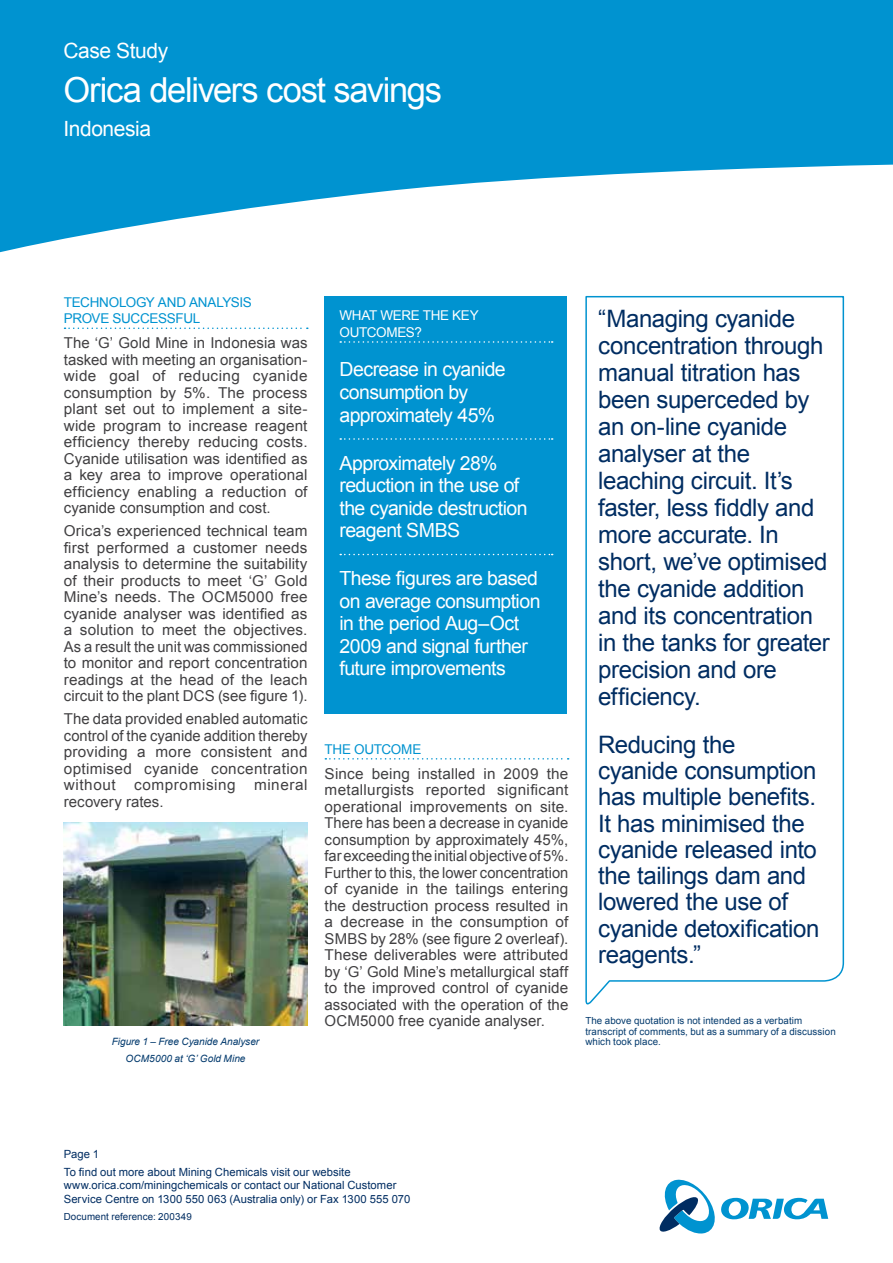
<style>
.page{position:relative;width:893px;height:1263px;background:#fff}
.page>*{position:absolute;margin:0;border:0;box-sizing:border-box;transform-origin:0 0}
.t1{font:34.5px "Arial";letter-spacing:-.04em;color:#fff}
.t2{font:24px/27px "Arial";letter-spacing:-.015em;color:#002d62}
.t3{font:21px "Arial";letter-spacing:-.02em;color:#fff}
.t4{font:19.5px/22.5px "Arial";letter-spacing:-.03em;color:#fff}
.t5{font:15px/16.5px "Arial";letter-spacing:.005em;color:#414042;text-align:justify}
.t6{font:13.5px/16.5px "Arial";letter-spacing:-.02em;color:#0093d0}
.t7{font:13.5px/16.5px "Arial";letter-spacing:-.02em;color:#fff}
.t8{font:11.25px/17.7px "Arial";letter-spacing:.005em;color:#002d62}
.t9{font:italic 10.05px/16.5px "Arial";color:#033a6d;text-align:center}
.t10{font:9.75px/10.5px "Arial";letter-spacing:.01em;color:#033a6d}
.t11{font:9.75px "Arial";letter-spacing:.01em;color:#002d62}
</style>
<div class="page">
<svg style="left:0;top:0;width:893px;height:253px;fill:#0093d0"></svg>
<svg style="left:659px;top:1179px;width:169px;height:55px"></svg>
<svg style="left:65px;top:327px;width:243px;height:2px"></svg>
<svg style="left:325px;top:758px;width:244px;height:1px"></svg>
<svg style="left:585px;top:295px;width:260px;height:710px"></svg>
<div style="left:325px;top:296px;width:242px;height:417px;background:#0093d0"></div>
<svg style="left:340px;top:341px;width:213px;height:2px"></svg>
<svg style="left:340px;top:438px;width:213px;height:2px"></svg>
<svg style="left:340px;top:554px;width:213px;height:1px"></svg>
<img style="left:64px;top:822px;width:244px;height:203px">
<h3 class="t3" style="left:63px;top:37px;width:106px">Case Study</h3>
<h1 class="t1" style="left:63px;top:67px;width:380px">Orica delivers cost savings</h1>
<h3 class="t3" style="left:63px;top:114px;width:89px">Indonesia</h3>
<p class="t6" style="left:64px;top:294px;width:190px">TECHNOLOGY AND ANALYSIS<br>PROVE SUCCESSFUL</p>
<p class="t5" style="left:64px;top:335px;width:245px">The ‘G’ Gold Mine in Indonesia was tasked with meeting an organisation&shy;wide goal of reducing cyanide consumption by 5%. The process plant set out to implement a site&shy;wide program to increase reagent efficiency thereby reducing costs.<br>Cyanide utilisation was identified as a key area to improve operational efficiency enabling a reduction of cyanide consumption and cost.</p>
<p class="t5" style="left:64px;top:523px;width:245px">Orica’s experienced technical team first performed a customer needs analysis to determine the suitability of their products to meet ‘G’ Gold Mine’s needs. The OCM5000 free cyanide analyser was identified as a solution to meet the objectives.<br>As a result the unit was commissioned to monitor and report concentration readings at the head of the leach circuit to the plant DCS (see figure 1).</p>
<p class="t5" style="left:64px;top:711px;width:245px">The data provided enabled automatic control of the cyanide addition thereby providing a more consistent and optimised cyanide concentration without compromising mineral recovery rates.</p>
<p class="t9" style="left:112px;top:1034px;width:149px">Figure 1 – Free Cyanide Analyser<br>OCM5000 at ‘G’ Gold Mine</p>
<p class="t7" style="left:339px;top:308px;width:141px">WHAT WERE THE KEY<br>OUTCOMES?</p>
<h3 class="t4" style="left:339px;top:359px;width:168px">Decrease in cyanide consumption by approximately 45%</h3>
<h3 class="t4" style="left:339px;top:452px;width:190px">Approximately 28% reduction in the use of the cyanide destruction reagent SMBS</h3>
<h3 class="t4" style="left:339px;top:567px;width:203px">These figures are based on average consumption in the period Aug–Oct<br>2009 and signal further future improvements</h3>
<p class="t6" style="left:325px;top:741px;width:98px">THE OUTCOME</p>
<p class="t5" style="left:325px;top:765px;width:245px">Since being installed in 2009 the metallurgists reported significant operational improvements on site.<br>There has been a decrease in cyanide consumption by approximately 45%, far exceeding the initial objective of 5%.<br>Further to this, the lower concentration of cyanide in the tailings entering the destruction process resulted in a decrease in the consumption of SMBS by 28% (see figure 2 overleaf).<br>These deliverables were attributed by ‘G’ Gold Mine’s metallurgical staff to the improved control of cyanide associated with the operation of the OCM5000 free cyanide analyser.</p>
<p class="t2" style="left:598px;top:305px;width:233px">“Managing cyanide concentration through manual titration has been superceded by an on-line cyanide analyser at the leaching circuit. It’s faster, less fiddly and more accurate. In short, we’ve optimised the cyanide addition and its concentration in the tanks for greater precision and ore efficiency.</p>
<h2 class="t2" style="left:598px;top:731px;width:223px;line-height:26.2px">Reducing the cyanide consumption has multiple benefits.<br>It has minimised the cyanide released into the tailings dam and lowered the use of cyanide detoxification reagents.”</h2>
<p class="t10" style="left:585px;top:1015px;width:252px">The above quotation is not intended as a verbatim transcript of comments, but as a summary of a discussion which took place.</p>
<p class="t8" style="left:64px;top:1145px;width:288px">Page 1<br>To find out more about Mining Chemicals visit our website</p>
<p class="t8" style="left:64px;top:1178px;width:348px;line-height:13.5px">www.orica.com/miningchemicals or contact our National Customer<br>Service Centre on 1300 550 063 (Australia only) or Fax 1300 555 070</p>
<p class="t11" style="left:64px;top:1211px;width:129px">Document reference: 200349</p>
</div>
